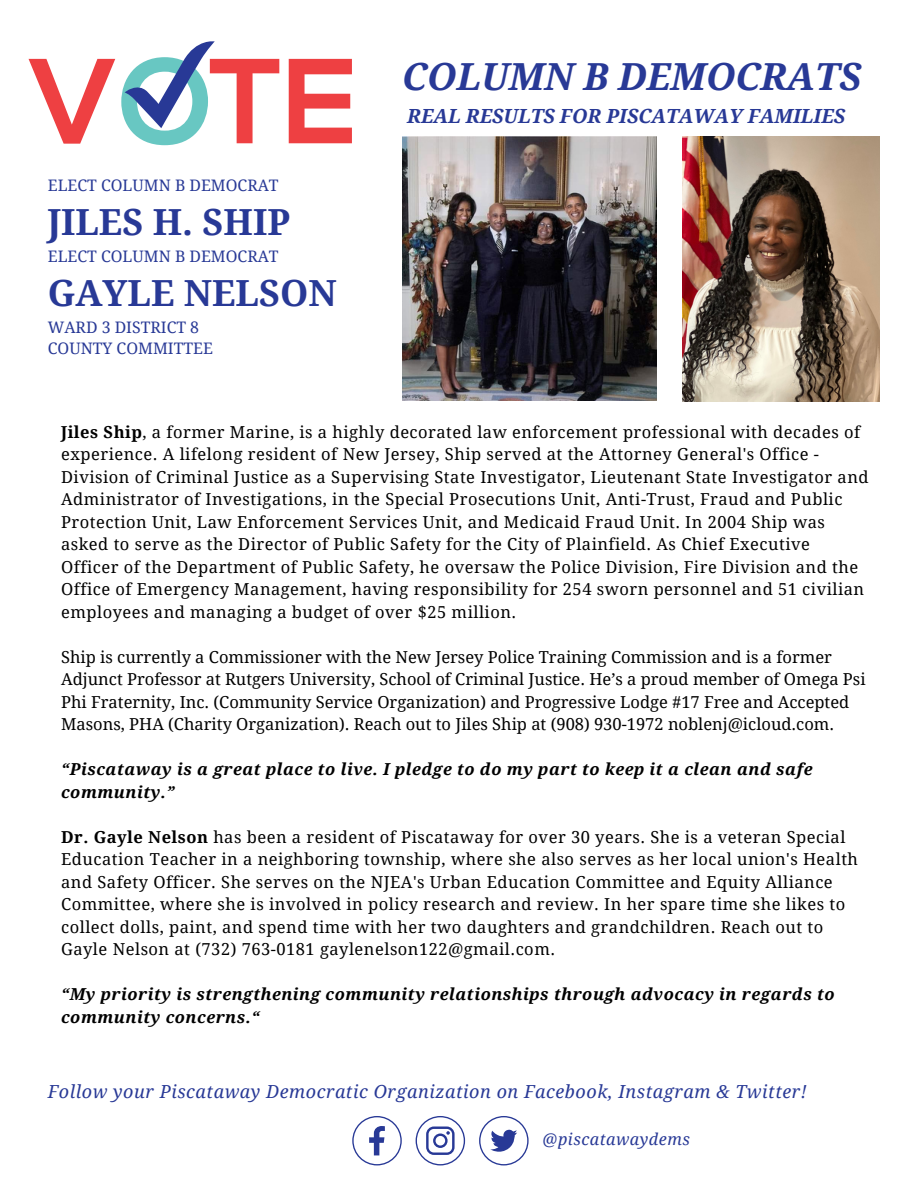
<style>
.page{position:relative;width:918px;height:1188px;background:#fff}
.page>*{position:absolute;margin:0;border:0;box-sizing:border-box;transform-origin:0 0}
.t1{font:italic 700 37.35px "Droid Serif";color:#283996}
.t2{font:700 36px "Droid Serif";color:#283996}
.t3{font:italic 700 19.5px "Droid Serif";color:#283996}
.t4{font:italic 18px "Droid Serif";letter-spacing:.03em;color:#283996}
.t5{font:16.5px/22.5px "Droid Serif";letter-spacing:.03em;color:#000}
.t6{font:16.5px/22.5px "Droid Serif";color:#000}
.t7{font:italic 700 16.5px/22.5px "Droid Serif";letter-spacing:.03em;color:#000}
.t8{font:italic 16.35px "Droid Serif";letter-spacing:.03em;color:#283996}
.t9{font:15.9px/21.3px "Droid Serif";color:#283996}
.s1{font-weight:700}
</style>
<div class="page">
<svg style="left:29px;top:59px;width:86px;height:85px"></svg>
<svg style="left:289px;top:59px;width:63px;height:84px"></svg>
<svg style="left:121px;top:41px;width:158px;height:104px"></svg>
<svg style="left:352px;top:1116px;width:50px;height:49px"></svg>
<svg style="left:416px;top:1116px;width:49px;height:49px"></svg>
<svg style="left:479px;top:1116px;width:50px;height:49px"></svg>
<img style="left:683px;top:137px;width:197px;height:264px">
<img style="left:402px;top:137px;width:255px;height:263px">
<p class="t9" style="left:48px;top:175px;width:232px">ELECT COLUMN B DEMOCRAT</p>
<h2 class="t2" style="left:48px;top:202px;width:244px">JILES H. SHIP</h2>
<p class="t9" style="left:48px;top:246px;width:232px">ELECT COLUMN B DEMOCRAT</p>
<h2 class="t2" style="left:48px;top:273px;width:291px">GAYLE NELSON</h2>
<p class="t9" style="left:48px;top:317px;width:167px">WARD 3 DISTRICT 8<br>COUNTY COMMITTEE</p>
<h1 class="t1" style="left:402px;top:55px;width:460px">COLUMN B DEMOCRATS</h1>
<p class="t3" style="left:407px;top:104px;width:439px">REAL RESULTS FOR PISCATAWAY FAMILIES</p>
<p class="t5" style="left:61px;top:421px;width:809px"><span class="s1">Jiles Ship</span>, a former Marine, is a highly decorated law enforcement professional with decades of experience. A lifelong resident of New Jersey, Ship served at the Attorney General's Office - Division of Criminal Justice as a Supervising State Investigator, Lieutenant State Investigator and Administrator of Investigations, in the Special Prosecutions Unit, Anti-Trust, Fraud and Public Protection Unit, Law Enforcement Services Unit, and Medicaid Fraud Unit. In 2004 Ship was asked to serve as the Director of Public Safety for the City of Plainfield. As Chief Executive Officer of the Department of Public Safety, he oversaw the Police Division, Fire Division and the Office of Emergency Management, having responsibility for 254 sworn personnel and 51 civilian employees and managing a budget of over $25 million.</p>
<p class="t6" style="left:61px;top:646px;width:806px">Ship is currently a Commissioner with the New Jersey Police Training Commission and is a former Adjunct Professor at Rutgers University, School of Criminal Justice. He’s a proud member of Omega Psi Phi Fraternity, Inc. (Community Service Organization) and Progressive Lodge #17 Free and Accepted Masons, PHA (Charity Organization). Reach out to Jiles Ship at (908) 930-1972 noblenj@icloud.com.</p>
<p class="t7" style="left:61px;top:758px;width:753px">“Piscataway is a great place to live. I pledge to do my part to keep it a clean and safe community.”</p>
<p class="t5" style="left:61px;top:826px;width:798px"><span class="s1">Dr. Gayle Nelson</span> has been a resident of Piscataway for over 30 years. She is a veteran Special Education Teacher in a neighboring township, where she also serves as her local union's Health and Safety Officer. She serves on the NJEA's Urban Education Committee and Equity Alliance Committee, where she is involved in policy research and review. In her spare time she likes to collect dolls, paint, and spend time with her two daughters and grandchildren. Reach out to Gayle Nelson at (732) 763-0181 gaylenelson122@gmail.com.</p>
<p class="t7" style="left:61px;top:983px;width:775px">“My priority is strengthening community relationships through advocacy in regards to community concerns.“</p>
<p class="t4" style="left:48px;top:1081px;width:761px">Follow your Piscataway Democratic Organization on Facebook, Instagram &amp; Twitter!</p>
<p class="t8" style="left:543px;top:1130px;width:149px">@piscatawaydems</p>
</div>
